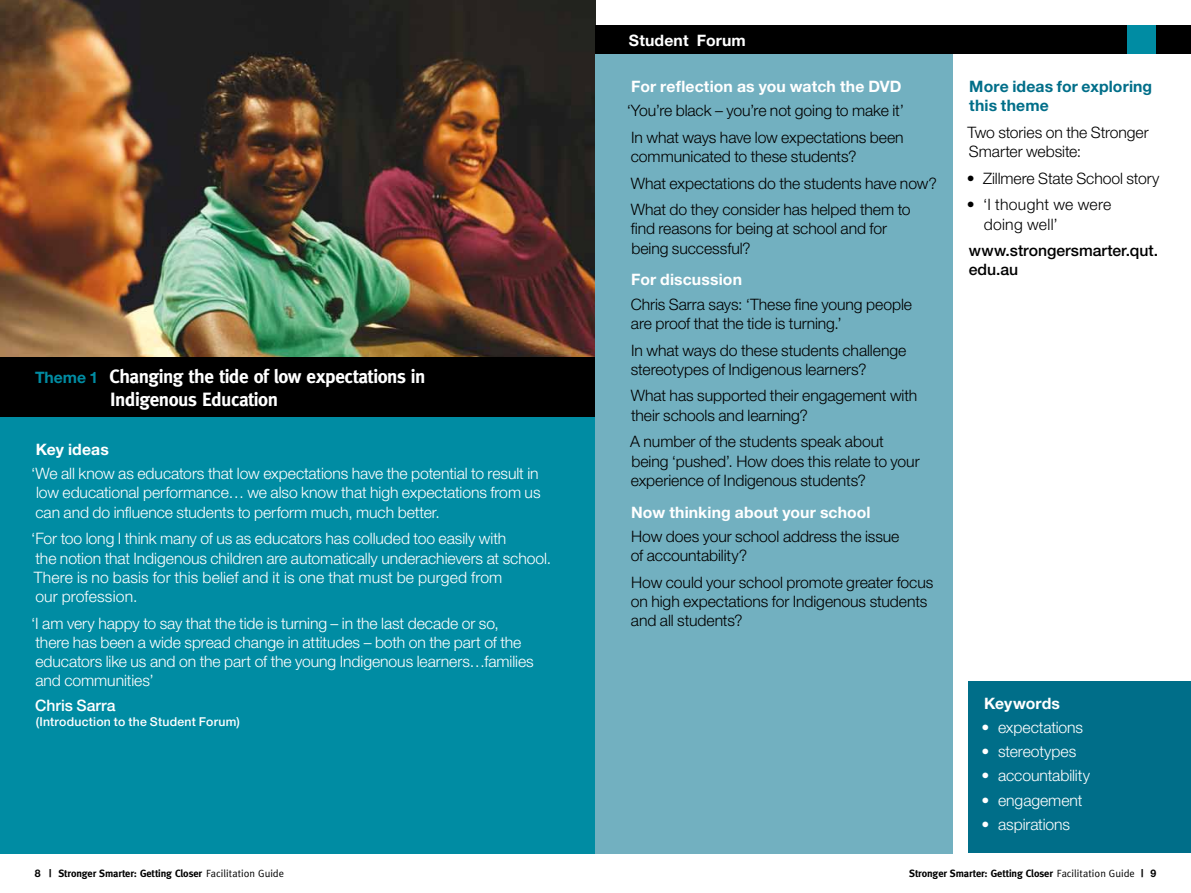
<style>
.page{position:relative;width:1191px;height:893px;background:#fff}
.page>*{position:absolute;margin:0;border:0;box-sizing:border-box;transform-origin:0 0}
.t1{font:700 19.25px/22.8px "Meta";letter-spacing:-.025em;color:#fff}
.t2{font:300 15.75px/19.2px "Helvetica Neue";letter-spacing:-.005em;color:#000}
.t3{font:300 15.75px/19.2px "Helvetica Neue";letter-spacing:-.005em;color:#fff}
.t4{font:700 15.75px "Helvetica Neue";letter-spacing:.01em;color:#fff}
.t5{font:700 15.75px/19.2px "Helvetica Neue";letter-spacing:.01em;color:#006e89}
.t6{font:500 15.75px/19.2px "Helvetica Neue";color:#000}
.t7{font:300 15.75px/19.2px "Helvetica Neue";letter-spacing:.02em;color:#000}
.t8{font:500 15.75px "Helvetica Neue";color:#fff}
.t9{font:500 12.25px "Helvetica Neue";letter-spacing:.02em;color:#fff}
.t10{font:700 10.5px "Meta";letter-spacing:-.01em;color:#000}
.s1{font-family:"Helvetica Neue";font-size:15.75px;color:#008ca3}
.s2{font-family:"Helvetica Neue"}
.s3{font-weight:400}
</style>
<div class="page">
<div style="left:0;top:357px;width:595px;height:496px;background:#008ca3"></div>
<img style="left:0;top:0;width:595px;height:357px">
<div style="left:0;top:357px;width:595px;height:60px;background:#000"></div>
<div style="left:595px;top:30px;width:357px;height:823px;background:#72b0c0"></div>
<div style="left:968px;top:681px;width:223px;height:172px;background:#006e89"></div>
<div style="left:595px;top:25px;width:596px;height:29px;background:#000"></div>
<div style="left:1127px;top:25px;width:28px;height:29px;background:#008ca3"></div>
<p class="t1" style="left:110px;top:365px;width:317px;text-indent:-75px"><span class="s1">Theme 1</span> Changing the tide of low expectations in<br>Indigenous Education</p>
<p class="t4" style="left:36px;top:439px;width:75px">Key ideas</p>
<p class="t3" style="left:31px;top:463px;width:511px">‘We all know as educators that low expectations have the potential to result in low educational performance… we also know that high expectations from us can and do influence students to perform much, much better.</p>
<p class="t3" style="left:31px;top:529px;width:521px">‘For too long I think many of us as educators has colluded too easily with<br>the notion that Indigenous children are automatically underachievers at school.<br>There is no basis for this belief and it is one that must be purged from<br>our profession.</p>
<p class="t3" style="left:31px;top:613px;width:504px">‘I am very happy to say that the tide is turning – in the last decade or so, there has been a wide spread change in attitudes – both on the part of the educators like us and on the part of the young Indigenous learners…families and communities’</p>
<p class="t8" style="left:35px;top:696px;width:82px">Chris Sarra</p>
<p class="t9" style="left:36px;top:715px;width:205px">(Introduction to the Student Forum)</p>
<p class="t4" style="left:629px;top:30px;width:118px">Student Forum</p>
<p class="t4" style="left:631px;top:76px;width:272px">For reflection as you watch the DVD</p>
<p class="t2" style="left:627px;top:97px;width:279px;line-height:26.8px">‘You’re black – you’re not going to make it’<br>In what ways have low expectations been</p>
<p class="t2" style="left:631px;top:142px;width:308px;line-height:26.8px">communicated to these students?<br>What expectations do the students have now?<br>What do they consider has helped them to</p>
<p class="t2" style="left:631px;top:219px;width:258px">find reasons for being at school and for being successful?</p>
<p class="t4" style="left:631px;top:270px;width:112px">For discussion</p>
<p class="t2" style="left:631px;top:294px;width:283px">Chris Sarra says: ‘These fine young people are proof that the tide is turning.’</p>
<p class="t2" style="left:631px;top:340px;width:277px">In what ways do these students challenge stereotypes of Indigenous learners?</p>
<p class="t2" style="left:631px;top:386px;width:288px">What has supported their engagement with their schools and learning?</p>
<p class="t2" style="left:630px;top:432px;width:291px">A number of the students speak about being ‘pushed’. How does this relate to your experience of Indigenous students?</p>
<p class="t4" style="left:631px;top:502px;width:241px">Now thinking about your school</p>
<p class="t2" style="left:631px;top:526px;width:270px">How does your school address the issue of accountability?</p>
<p class="t2" style="left:631px;top:572px;width:304px">How could your school promote greater focus on high expectations for Indigenous students and all students?</p>
<p class="t5" style="left:969px;top:76px;width:184px">More ideas for exploring this theme</p>
<p class="t2" style="left:967px;top:122px;width:183px">Two stories on the Stronger<br>Smarter website:</p>
<p class="t2" style="left:966px;top:168px;width:194px">• Zillmere State School story</p>
<p class="t7" style="left:983px;top:195px;width:129px;text-indent:-17px">• ‘I thought we were doing well’</p>
<p class="t6" style="left:968px;top:241px;width:191px">www.strongersmarter.qut. edu.au</p>
<p class="t4" style="left:984px;top:693px;width:77px">Keywords</p>
<p class="t3" style="left:981px;top:717px;width:103px">• expectations</p>
<p class="t3" style="left:981px;top:742px;width:96px">• stereotypes</p>
<p class="t3" style="left:981px;top:766px;width:110px">• accountability</p>
<p class="t3" style="left:981px;top:790px;width:102px">• engagement</p>
<p class="t3" style="left:981px;top:814px;width:90px">• aspirations</p>
<p class="t10" style="left:35px;top:867px;width:251px"><span class="s2">8</span> | Stronger Smarter: Getting Closer <span class="s3">Facilitation Guide</span></p>
<p class="t10" style="left:909px;top:867px;width:248px">Stronger Smarter: Getting Closer <span class="s3">Facilitation Guide</span> | <span class="s2">9</span></p>
</div>
